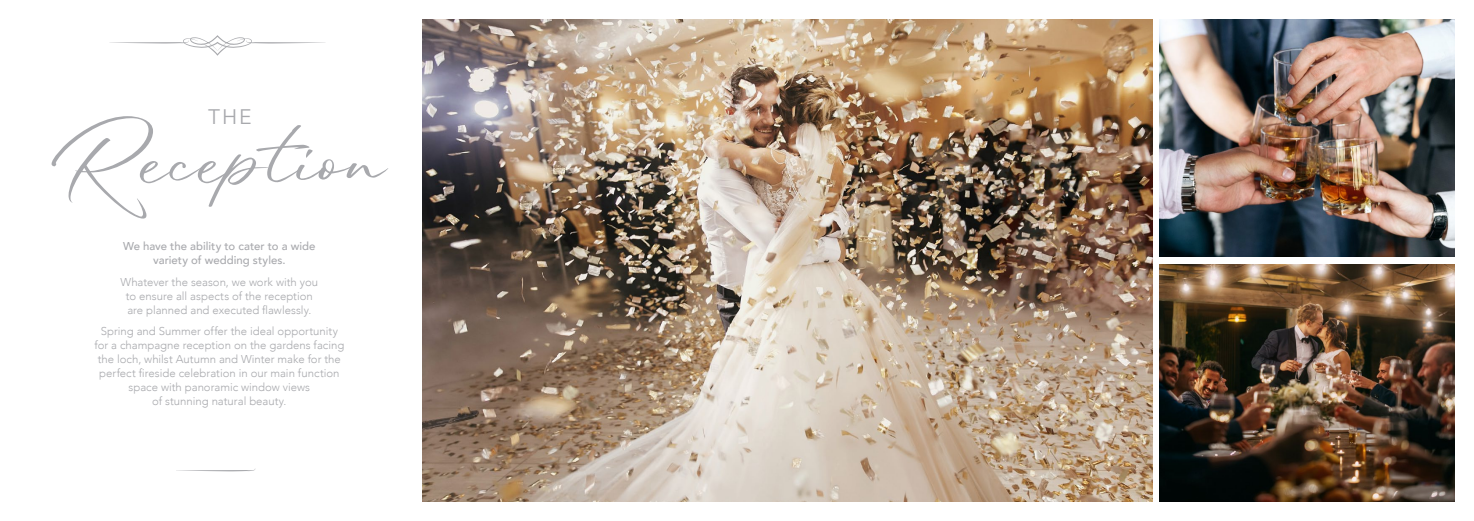
<style>
.page{position:relative;width:1474px;height:521px;background:#fff}
.page>*{position:absolute;margin:0;border:0;box-sizing:border-box;transform-origin:0 0}
.t1{font:60.38px "Parlare";color:#a8a9ad}
.t2{font:21px "Avenir";color:#a8a9ad}
.t3{font:300 11.38px/14px "Avenir";color:#a8a9ad;text-align:center}
.t4{font:500 11.38px/14px "Avenir";color:#a8a9ad;text-align:center}
</style>
<div class="page">
<img style="left:422px;top:20px;width:730px;height:481px">
<img style="left:1159px;top:264px;width:294px;height:237px">
<svg style="left:110px;top:35px;width:215px;height:21px"></svg>
<svg style="left:176px;top:469px;width:79px;height:2px"></svg>
<img style="left:1159px;top:20px;width:294px;height:237px">
<p class="t2" style="left:208px;top:104px;width:45px">THE</p>
<p class="t1" style="left:49px;top:127px;width:338px">Reception</p>
<p class="t4" style="left:123px;top:239px;width:194px">We have the ability to cater to a wide variety of wedding styles.</p>
<p class="t3" style="left:120px;top:275px;width:199px">Whatever the season, we work with you to ensure all aspects of the reception are planned and executed flawlessly.</p>
<p class="t3" style="left:94px;top:324px;width:251px">Spring and Summer offer the ideal opportunity for a champagne reception on the gardens facing the loch, whilst Autumn and Winter make for the perfect fireside celebration in our main function space with panoramic window views<br>of stunning natural beauty.</p>
</div>
